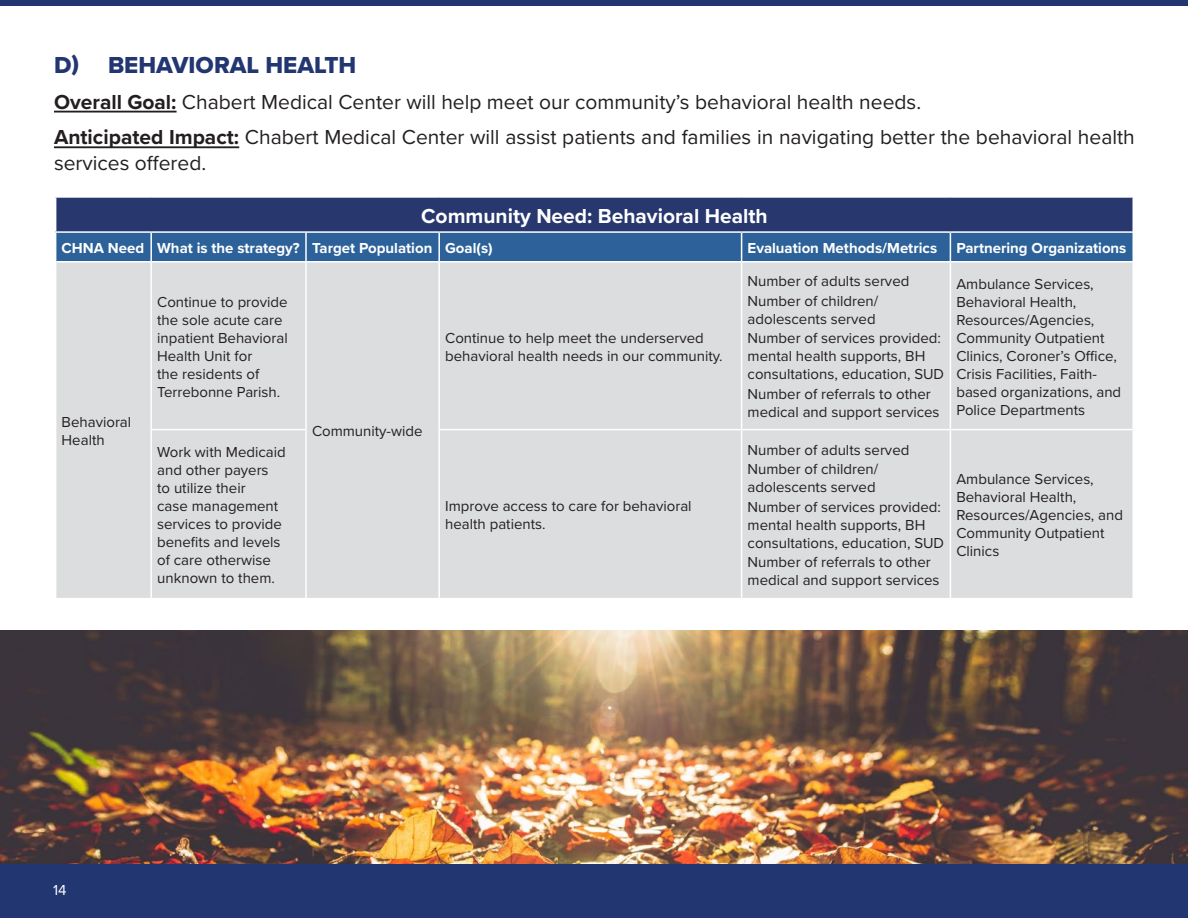
<style>
.page{position:relative;width:1188px;height:918px;background:#fff}
.page>*{position:absolute;margin:0;border:0;box-sizing:border-box;transform-origin:0 0}
.t1{font:24px "Proxima Nova Extrabld";color:#223771}
.t2{font:21px/25.2px "Proxima Nova";color:#231f20}
.t3{font:700 21px "Proxima Nova";color:#fff}
.t4{font:15px/18px "Proxima Nova";color:#231f20}
.t5{font:700 15px "Proxima Nova";color:#fff}
.t6{font:15px "Proxima Nova";color:#fff}
.s1{font-weight:700}
</style>
<div class="page">
<div style="left:0;top:0;width:1188px;height:5px;background:#223771"></div>
<div style="left:0;top:864px;width:1188px;height:54px;background:#223771"></div>
<hr style="left:54px;top:111px;width:123px;height:2px;background:#231f20">
<hr style="left:54px;top:146px;width:185px;height:2px;background:#231f20">
<div style="left:56px;top:197px;width:1077px;height:35px;background:#28386f"></div>
<div style="left:56px;top:263px;width:1076px;height:335px;background:#dcdddf"></div>
<hr style="left:55px;top:196px;width:96px;height:2px;background:#fff">
<hr style="left:151px;top:196px;width:155px;height:2px;background:#fff">
<hr style="left:306px;top:196px;width:133px;height:2px;background:#fff">
<hr style="left:439px;top:196px;width:303px;height:2px;background:#fff">
<hr style="left:742px;top:196px;width:208px;height:2px;background:#fff">
<hr style="left:950px;top:196px;width:184px;height:2px;background:#fff">
<hr style="left:55px;top:231px;width:96px;height:2px;background:#fff">
<hr style="left:151px;top:231px;width:155px;height:2px;background:#fff">
<hr style="left:306px;top:231px;width:133px;height:2px;background:#fff">
<hr style="left:439px;top:231px;width:303px;height:2px;background:#fff">
<hr style="left:742px;top:231px;width:208px;height:2px;background:#fff">
<hr style="left:950px;top:231px;width:184px;height:2px;background:#fff">
<hr style="left:1132px;top:198px;width:2px;height:33px;background:#fff">
<svg style="left:55px;top:232px;width:1078px;height:30px;background:#3a6c9f"></svg>
<hr style="left:1132px;top:233px;width:2px;height:28px;background:#fff">
<hr style="left:150px;top:263px;width:2px;height:166px;background:#fff">
<hr style="left:305px;top:263px;width:2px;height:166px;background:#fff">
<hr style="left:438px;top:263px;width:2px;height:166px;background:#fff">
<hr style="left:741px;top:263px;width:1px;height:166px;background:#fff">
<hr style="left:950px;top:263px;width:1px;height:166px;background:#fff">
<hr style="left:150px;top:430px;width:2px;height:168px;background:#fff">
<hr style="left:305px;top:430px;width:2px;height:168px;background:#fff">
<hr style="left:438px;top:430px;width:2px;height:168px;background:#fff">
<hr style="left:741px;top:430px;width:1px;height:168px;background:#fff">
<hr style="left:950px;top:430px;width:1px;height:168px;background:#fff">
<hr style="left:150px;top:429px;width:157px;height:1px;background:#fff">
<hr style="left:438px;top:429px;width:304px;height:1px;background:#fff">
<hr style="left:742px;top:429px;width:208px;height:1px;background:#fff">
<hr style="left:950px;top:429px;width:184px;height:1px;background:#fff">
<img style="left:0;top:630px;width:1188px;height:234px">
<p class="t1" style="left:54px;top:47px;width:304px">D) BEHAVIORAL HEALTH</p>
<p class="t2" style="left:54px;top:88px;width:869px"><span class="s1">Overall Goal:</span> Chabert Medical Center will help meet our community’s behavioral health needs.</p>
<p class="t2" style="left:54px;top:124px;width:1082px"><span class="s1">Anticipated Impact:</span> Chabert Medical Center will assist patients and families in navigating better the behavioral health services offered.</p>
<p class="t3" style="left:421px;top:200px;width:348px">Community Need: Behavioral Health</p>
<p class="t5" style="left:62px;top:237px;width:84px">CHNA Need</p>
<p class="t5" style="left:157px;top:237px;width:144px">What is the strategy?</p>
<p class="t5" style="left:312px;top:237px;width:122px">Target Population</p>
<p class="t5" style="left:445px;top:237px;width:49px">Goal(s)</p>
<p class="t5" style="left:748px;top:237px;width:191px">Evaluation Methods/Metrics</p>
<p class="t5" style="left:956px;top:237px;width:172px">Partnering Organizations</p>
<p class="t4" style="left:62px;top:412px;width:71px">Behavioral<br>Health</p>
<p class="t4" style="left:157px;top:292px;width:132px">Continue to provide the sole acute care inpatient Behavioral<br>Health Unit for<br>the residents of<br>Terrebonne Parish.</p>
<p class="t4" style="left:157px;top:442px;width:130px">Work with Medicaid and other payers<br>to utilize their<br>case management services to provide benefits and levels of care otherwise unknown to them.</p>
<p class="t4" style="left:445px;top:328px;width:279px">Continue to help meet the underserved behavioral health needs in our community.</p>
<p class="t4" style="left:312px;top:421px;width:112px">Community-wide</p>
<p class="t4" style="left:445px;top:496px;width:248px">Improve access to care for behavioral health patients.</p>
<p class="t4" style="left:748px;top:272px;width:163px">Number of adults served</p>
<p class="t4" style="left:748px;top:291px;width:132px">Number of children/ adolescents served</p>
<p class="t4" style="left:748px;top:329px;width:198px">Number of services provided: mental health supports, BH consultations, education, SUD</p>
<p class="t4" style="left:748px;top:384px;width:194px">Number of referrals to other medical and support services</p>
<p class="t4" style="left:748px;top:440px;width:163px">Number of adults served</p>
<p class="t4" style="left:748px;top:460px;width:132px">Number of children/ adolescents served</p>
<p class="t4" style="left:748px;top:497px;width:198px">Number of services provided: mental health supports, BH consultations, education, SUD</p>
<p class="t4" style="left:748px;top:553px;width:194px">Number of referrals to other medical and support services</p>
<p class="t4" style="left:956px;top:274px;width:166px">Ambulance Services,<br>Behavioral Health,<br>Resources/Agencies,<br>Community Outpatient<br>Clinics, Coroner’s Office,<br>Crisis Facilities, Faith&shy;based organizations, and<br>Police Departments</p>
<p class="t4" style="left:956px;top:469px;width:168px">Ambulance Services,<br>Behavioral Health,<br>Resources/Agencies, and<br>Community Outpatient<br>Clinics</p>
<p class="t6" style="left:53px;top:878px;width:15px">14</p>
</div>
